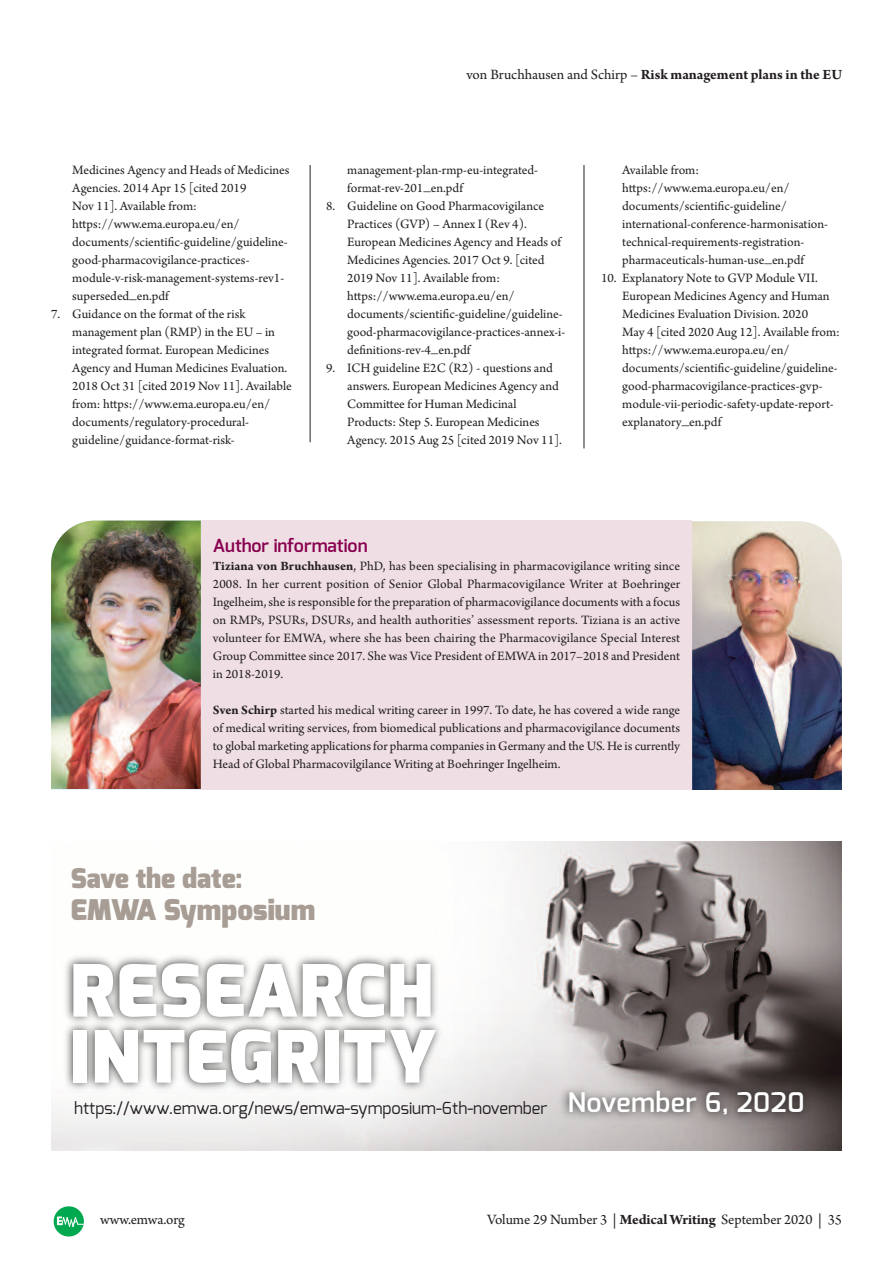
<style>
.page{position:relative;width:893px;height:1263px;background:#fff}
.page>*{position:absolute;margin:0;border:0;box-sizing:border-box;transform-origin:0 0}
.t1{font:900 72px/66px "Exo";letter-spacing:.025em;color:#fff}
.t2{font:900 28.5px "Exo";color:#a89d94}
.t3{font:900 27px "Exo";color:#a89d94}
.t4{font:600 18px "Exo";color:#88004f}
.t5{font:16.5px "Exo";color:#231f20}
.t6{font:15px "Arno Pro";letter-spacing:-.005em;color:#231f20}
.t7{font:700 15px "Arno Pro";letter-spacing:-.005em;color:#231f20}
.t8{font:13.5px/18px "Arno Pro";color:#231f20}
.s1{font-weight:400}
.s2{font-weight:700}
.s3{font-weight:600;font-size:27px;color:#fff}
</style>
<div class="page">
<svg style="left:54px;top:1206px;width:30px;height:30px"></svg>
<hr style="left:310px;top:165px;width:1px;height:277px;background:#231f20">
<hr style="left:584px;top:165px;width:1px;height:283px;background:#231f20">
<div style="left:201px;top:521px;width:491px;height:286px;background:#efdfe5"></div>
<img style="left:51px;top:842px;width:790px;height:308px">
<img style="left:54px;top:931px;width:788px;height:220px">
<img style="left:554px;top:1070px;width:288px;height:75px">
<img style="left:51px;top:521px;width:150px;height:267px">
<img style="left:692px;top:521px;width:150px;height:269px">
<div style="left:27px;top:790px;width:843px;height:37px;background:#fff"></div>
<p class="t8" style="left:72px;top:162px;width:219px">Medicines Agency and Heads of Medicines Agencies. 2014 Apr 15 [cited 2019<br>Nov 11]. Available from: https://www.ema.europa.eu/en/ documents/scientific-guideline/guideline&shy;good-pharmacovigilance-practices&shy;module-v-risk-management-systems-rev1- superseded_en.pdf</p>
<p class="t8" style="left:72px;top:306px;width:221px;text-indent:-21px">7. Guidance on the format of the risk management plan (RMP) in the EU – in integrated format. European Medicines Agency and Human Medicines Evaluation.<br>2018 Oct 31 [cited 2019 Nov 11]. Available from: https://www.ema.europa.eu/en/ documents/regulatory-procedural&shy;guideline/guidance-format-risk-</p>
<p class="t7" style="left:466px;top:69px;width:377px"><span class="s1">von Bruchhausen and Schirp –</span> Risk management plans in the EU</p>
<p class="t8" style="left:347px;top:162px;width:192px">management-plan-rmp-eu-integrated&shy;format-rev-201_en.pdf</p>
<p class="t8" style="left:347px;top:198px;width:219px;text-indent:-21px">8. Guideline on Good Pharmacovigilance Practices (GVP) – Annex I (Rev 4).<br>European Medicines Agency and Heads of Medicines Agencies. 2017 Oct 9. [cited 2019 Nov 11]. Available from: https://www.ema.europa.eu/en/ documents/scientific-guideline/guideline&shy;good-pharmacovigilance-practices-annex-i&shy;definitions-rev-4_en.pdf</p>
<p class="t8" style="left:347px;top:360px;width:216px;text-indent:-21px">9. ICH guideline E2C (R2) - questions and answers. European Medicines Agency and Committee for Human Medicinal Products: Step 5. European Medicines Agency. 2015 Aug 25 [cited 2019 Nov 11].</p>
<p class="t8" style="left:622px;top:162px;width:207px">Available from: https://www.ema.europa.eu/en/ documents/scientific-guideline/ international-conference-harmonisation&shy;technical-requirements-registration&shy;pharmaceuticals-human-use_en.pdf</p>
<p class="t8" style="left:622px;top:270px;width:219px;text-indent:-21px">10. Explanatory Note to GVP Module VII.<br>European Medicines Agency and Human Medicines Evaluation Division. 2020<br>May 4 [cited 2020 Aug 12]. Available from: https://www.ema.europa.eu/en/ documents/scientific-guideline/guideline&shy;good-pharmacovigilance-practices-gvp&shy;module-vii-periodic-safety-update-report&shy;explanatory_en.pdf</p>
<h3 class="t4" style="left:213px;top:538px;width:156px">Author information</h3>
<p class="t8" style="left:213px;top:558px;width:469px;text-align:justify"><span class="s2">Tiziana von Bruchhausen</span>, PhD, has been specialising in pharmacovigilance writing since 2008. In her current position of Senior Global Pharmacovigilance Writer at Boehringer Ingelheim, she is responsible for the preparation of pharmacovigilance documents with a focus on RMPs, PSURs, DSURs, and health authorities’ assessment reports. Tiziana is an active volunteer for EMWA, where she has been chairing the Pharmacovigilance Special Interest Group Committee since 2017. She was Vice President of EMWA in 2017–2018 and President in 2018-2019.</p>
<p class="t8" style="left:213px;top:702px;width:469px;text-align:justify"><span class="s2">Sven Schirp</span> started his medical writing career in 1997. To date, he has covered a wide range of medical writing services, from biomedical publications and pharmacovigilance documents to global marketing applications for pharma companies in Germany and the US. He is currently Head of Global Pharmacovilgilance Writing at Boehringer Ingelheim.</p>
<h3 class="t3" style="left:71px;top:863px;width:173px">Save the date:</h3>
<h2 class="t2" style="left:71px;top:893px;width:246px">EMWA Symposium</h2>
<h1 class="t1" style="left:70px;top:959px;width:368px">RESEARCH<br>INTEGRITY</h1>
<p class="t5" style="left:74px;top:1098px;width:732px">https://www.emwa.org/news/emwa-symposium-6th-november <span class="s3">November 6, 2020</span></p>
<p class="t6" style="left:100px;top:1214px;width:86px">www.emwa.org</p>
<p class="t6" style="left:487px;top:1214px;width:356px">Volume 29 Number 3 | <span class="s2">Medical Writing</span> September 2020 | 35</p>
</div>
